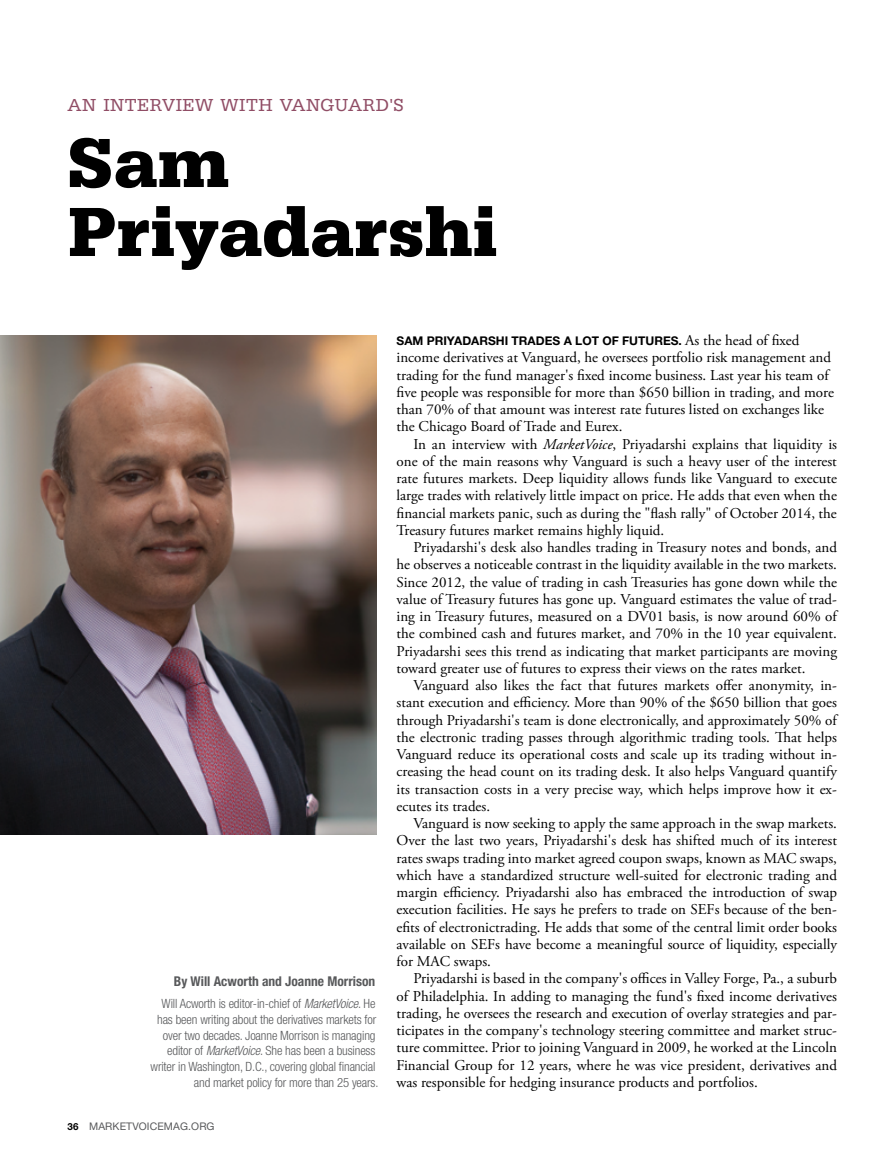
<style>
.page{position:relative;width:891px;height:1168px;background:#fff}
.page>*{position:absolute;margin:0;border:0;box-sizing:border-box;transform-origin:0 0}
.t1{font:700 72px/69px "URW Egyptienne T";color:#000}
.t2{font:18px "URW Egyptienne T";letter-spacing:.03em;color:#904d65}
.t3{font:15px/17.2px "Adobe Garamond Pro";color:#000;text-align:justify}
.t4{font:700 condensed 13.5px "Helvetica Neue LT Std";color:#58595b}
.t5{font:300 condensed 12.75px/15.8px "Helvetica Neue LT Std";letter-spacing:-.01em;color:#58595b;text-align:right}
.t6{font:700 12px "Helvetica Neue LT Std";color:#000}
.t7{font:10.5px "Helvetica Neue LT Std";letter-spacing:.01em;color:#58595b}
.s1{font-style:italic}
.s2{font-weight:700;font-size:9.75px;color:#000}
.s3{font-family:"Adobe Garamond Pro";font-weight:400;font-size:15px}
</style>
<div class="page">
<img style="left:0;top:336px;width:376px;height:498px">
<p class="t2" style="left:68px;top:95px;width:338px">AN INTERVIEW WITH VANGUARD'S</p>
<h1 class="t1" style="left:68px;top:127px;width:431px">Sam<br>Priyadarshi</h1>
<p class="t4" style="left:174px;top:973px;width:203px">By Will Acworth and Joanne Morrison</p>
<p class="t5" style="left:151px;top:996px;width:229px">Will Acworth is editor-in-chief of <span class="s1">MarketVoice</span>. He has been writing about the derivatives markets for over two decades. Joanne Morrison is managing editor of <span class="s1">MarketVoice</span>. She has been a business writer in Washington, D.C., covering global financial and market policy for more than 25 years.</p>
<p class="t7" style="left:68px;top:1120px;width:149px"><span class="s2">36</span> MARKETVOICEMAG.ORG</p>
<p class="t6" style="left:397px;top:333px;width:404px">SAM PRIYADARSHI TRADES A LOT OF FUTURES. <span class="s3">As the head of fixed</span></p>
<p class="t3" style="left:397px;top:349px;width:439px;text-align:left">income derivatives at Vanguard, he oversees portfolio risk management and trading for the fund manager's fixed income business. Last year his team of five people was responsible for more than $650 billion in trading, and more than 70% of that amount was interest rate futures listed on exchanges like the Chicago Board of Trade and Eurex.</p>
<p class="t3" style="left:397px;top:436px;width:442px;text-indent:17px">In an interview with <span class="s1">MarketVoice</span>, Priyadarshi explains that liquidity is one of the main reasons why Vanguard is such a heavy user of the interest rate futures markets. Deep liquidity allows funds like Vanguard to execute large trades with relatively little impact on price. He adds that even when the financial markets panic, such as during the "flash rally" of October 2014, the Treasury futures market remains highly liquid.</p>
<p class="t3" style="left:397px;top:539px;width:442px;text-indent:17px">Priyadarshi's desk also handles trading in Treasury notes and bonds, and he observes a noticeable contrast in the liquidity available in the two markets.<br>Since 2012, the value of trading in cash Treasuries has gone down while the value of Treasury futures has gone up. Vanguard estimates the value of trad&shy;ing in Treasury futures, measured on a DV01 basis, is now around 60% of the combined cash and futures market, and 70% in the 10 year equivalent.<br>Priyadarshi sees this trend as indicating that market participants are moving toward greater use of futures to express their views on the rates market.</p>
<p class="t3" style="left:397px;top:677px;width:442px;text-indent:17px">Vanguard also likes the fact that futures markets offer anonymity, in&shy;stant execution and efficiency. More than 90% of the $650 billion that goes through Priyadarshi's team is done electronically, and approximately 50% of the electronic trading passes through algorithmic trading tools. That helps Vanguard reduce its operational costs and scale up its trading without in&shy;creasing the head count on its trading desk. It also helps Vanguard quantify its transaction costs in a very precise way, which helps improve how it ex&shy;ecutes its trades.</p>
<p class="t3" style="left:397px;top:815px;width:442px;text-indent:17px">Vanguard is now seeking to apply the same approach in the swap markets.<br>Over the last two years, Priyadarshi's desk has shifted much of its interest rates swaps trading into market agreed coupon swaps, known as MAC swaps, which have a standardized structure well-suited for electronic trading and margin efficiency. Priyadarshi also has embraced the introduction of swap execution facilities. He says he prefers to trade on SEFs because of the ben&shy;efits of electronictrading. He adds that some of the central limit order books available on SEFs have become a meaningful source of liquidity, especially for MAC swaps.</p>
<p class="t3" style="left:397px;top:970px;width:442px;text-indent:17px">Priyadarshi is based in the company's offices in Valley Forge, Pa., a suburb of Philadelphia. In adding to managing the fund's fixed income derivatives trading, he oversees the research and execution of overlay strategies and par&shy;ticipates in the company's technology steering committee and market struc&shy;ture committee. Prior to joining Vanguard in 2009, he worked at the Lincoln Financial Group for 12 years, where he was vice president, derivatives and was responsible for hedging insurance products and portfolios.</p>
</div>
